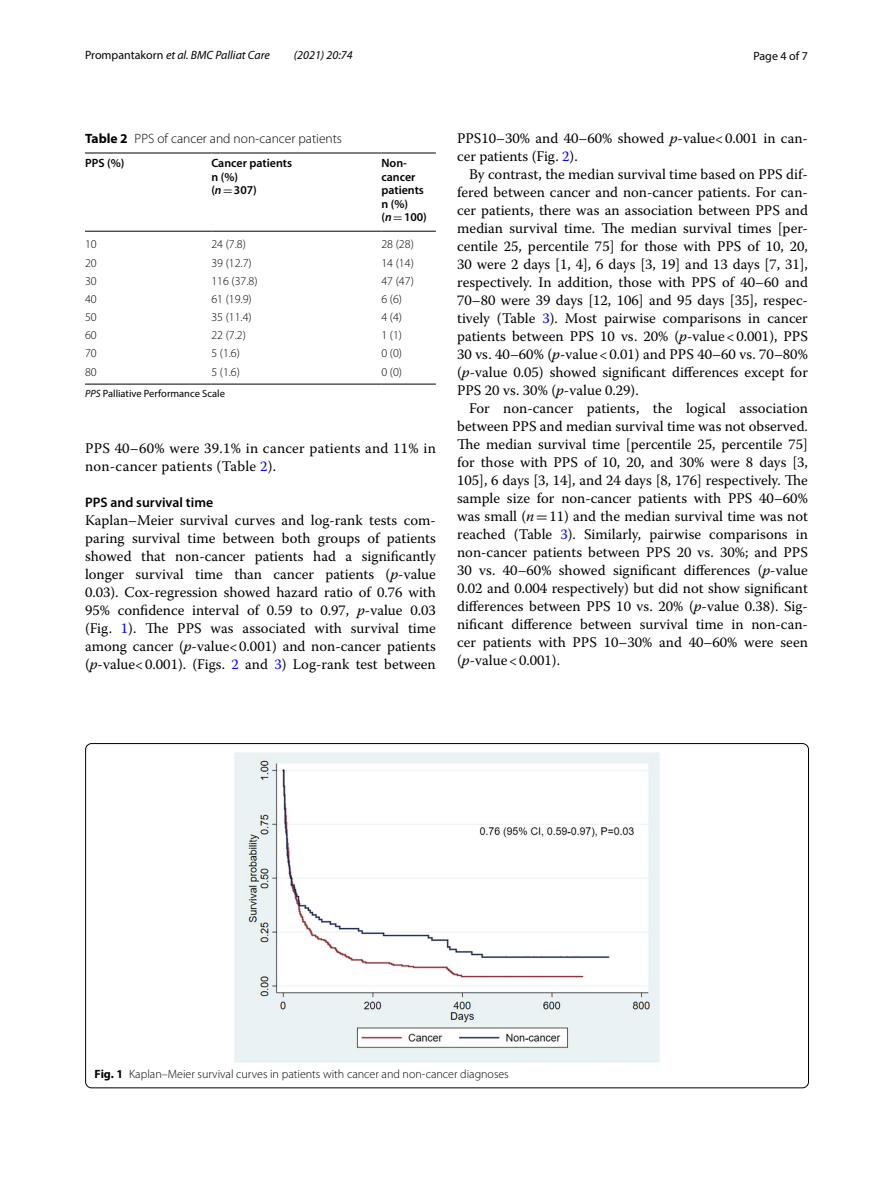
<style>
.page{position:relative;width:893px;height:1187px;background:#fff}
.page>*{position:absolute;margin:0;border:0;box-sizing:border-box;transform-origin:0 0}
.t1{font:14.7px/18px "Warnock Pro";color:#000;text-align:justify}
.t2{font:14.7px/18px "Warnock Pro";letter-spacing:.02em;color:#000}
.t3{font:600 13.8px "Myriad Pro";color:#000}
.t4{font:300 13.5px "Myriad Pro";color:#000}
.t5{font:300 12px "Myriad Pro";color:#000}
.t6{font:600 12px/13.5px "Myriad Pro";color:#000}
.t7{font:italic 12px "Myriad Pro";color:#000}
.t8{font:12px "Myriad Pro";color:#000}
.t9{font:10.5px "Myriad Pro";color:#000}
.s1{font-style:normal}
.s2{font-weight:700}
.s3{font-style:italic}
.s4{font-family:"MTSY";font-weight:400}
.s5{color:#00f}
.s6{font-family:"MTSY"}
</style>
<div class="page">
<hr style="left:85px;top:153px;width:126px;height:1px;background:#000">
<hr style="left:85px;top:231px;width:126px;height:1px;background:#000">
<hr style="left:211px;top:153px;width:170px;height:1px;background:#000">
<hr style="left:211px;top:231px;width:170px;height:1px;background:#000">
<hr style="left:381px;top:153px;width:55px;height:1px;background:#000">
<hr style="left:381px;top:231px;width:55px;height:1px;background:#000">
<hr style="left:85px;top:384px;width:126px;height:1px;background:#000">
<hr style="left:211px;top:384px;width:170px;height:1px;background:#000">
<hr style="left:381px;top:384px;width:55px;height:1px;background:#000">
<img style="left:234px;top:752px;width:426px;height:310px">
<p class="t7" style="left:85px;top:48px;width:186px"><span class="s1">Prompantakorn</span> et al. BMC Palliat Care</p>
<p class="t7" style="left:294px;top:48px;width:60px">(2021) 20:74</p>
<p class="t8" style="left:753px;top:48px;width:56px">Page 4 of 7</p>
<p class="t4" style="left:85px;top:131px;width:258px"><span class="s2">Table 2</span> PPS of cancer and non-cancer patients</p>
<p class="t6" style="left:85px;top:156px;width:41px">PPS (%)</p>
<p class="t6" style="left:211px;top:156px;width:82px">Cancer patients n (%)<br>(<span class="s3">n</span><span class="s4">=</span>307)</p>
<p class="t6" style="left:381px;top:156px;width:47px">Non&shy;cancer patients n (%) (<span class="s3">n</span><span class="s4">=</span>100)</p>
<p class="t5" style="left:85px;top:238px;width:13px">10</p>
<p class="t5" style="left:211px;top:238px;width:36px">24 (7.8)</p>
<p class="t5" style="left:381px;top:238px;width:34px">28 (28)</p>
<p class="t5" style="left:85px;top:256px;width:13px">20</p>
<p class="t5" style="left:211px;top:256px;width:42px">39 (12.7)</p>
<p class="t5" style="left:381px;top:256px;width:34px">14 (14)</p>
<p class="t5" style="left:85px;top:274px;width:13px">30</p>
<p class="t5" style="left:211px;top:274px;width:48px">116 (37.8)</p>
<p class="t5" style="left:381px;top:274px;width:34px">47 (47)</p>
<p class="t5" style="left:85px;top:292px;width:13px">40</p>
<p class="t5" style="left:211px;top:292px;width:42px">61 (19.9)</p>
<p class="t5" style="left:381px;top:292px;width:22px">6 (6)</p>
<p class="t5" style="left:85px;top:310px;width:13px">50</p>
<p class="t5" style="left:211px;top:310px;width:42px">35 (11.4)</p>
<p class="t5" style="left:381px;top:310px;width:22px">4 (4)</p>
<p class="t5" style="left:85px;top:328px;width:13px">60</p>
<p class="t5" style="left:211px;top:328px;width:36px">22 (7.2)</p>
<p class="t5" style="left:381px;top:328px;width:22px">1 (1)</p>
<p class="t5" style="left:85px;top:346px;width:13px">70</p>
<p class="t5" style="left:211px;top:346px;width:30px">5 (1.6)</p>
<p class="t5" style="left:381px;top:346px;width:22px">0 (0)</p>
<p class="t5" style="left:85px;top:365px;width:13px">80</p>
<p class="t5" style="left:211px;top:365px;width:30px">5 (1.6)</p>
<p class="t5" style="left:381px;top:365px;width:22px">0 (0)</p>
<p class="t9" style="left:85px;top:387px;width:141px"><span class="s3">PPS</span> Palliative Performance Scale</p>
<p class="t2" style="left:85px;top:439px;width:352px">PPS 40–60% were 39.1% in cancer patients and 11% in non-cancer patients (Table <span class="s5">2</span>).</p>
<p class="t3" style="left:85px;top:493px;width:130px">PPS and survival time</p>
<p class="t1" style="left:85px;top:511px;width:352px">Kaplan–Meier survival curves and log-rank tests com&shy;paring survival time between both groups of patients showed that non-cancer patients had a significantly longer survival time than cancer patients (<span class="s3">p</span>-value 0.03). Cox-regression showed hazard ratio of 0.76 with 95% confidence interval of 0.59 to 0.97, <span class="s3">p</span>-value 0.03 (Fig. <span class="s5">1</span>). The PPS was associated with survival time among cancer (<span class="s3">p</span>-value&lt;0.001) and non-cancer patients (<span class="s3">p</span>-value&lt;0.001). (Figs. <span class="s5">2</span> and <span class="s5">3</span>) Log-rank test between</p>
<p class="t1" style="left:457px;top:128px;width:352px">PPS10–30% and 40–60% showed <span class="s3">p</span>-value&lt;0.001 in can&shy;cer patients (Fig. <span class="s5">2</span>).</p>
<p class="t1" style="left:457px;top:164px;width:352px;text-indent:12px">By contrast, the median survival time based on PPS dif&shy;fered between cancer and non-cancer patients. For can&shy;cer patients, there was an association between PPS and median survival time. The median survival times [per&shy;centile 25, percentile 75] for those with PPS of 10, 20, 30 were 2 days [1, 4], 6 days [3, 19] and 13 days [7, 31], respectively. In addition, those with PPS of 40–60 and 70–80 were 39 days [12, 106] and 95 days [35], respec&shy;tively (Table <span class="s5">3</span>). Most pairwise comparisons in cancer patients between PPS 10 vs. 20% (<span class="s3">p</span>-value&lt;0.001), PPS 30 vs. 40–60% (<span class="s3">p</span>-value&lt;0.01) and PPS 40–60 vs. 70–80% (<span class="s3">p</span>-value 0.05) showed significant differences except for PPS 20 vs. 30% (<span class="s3">p</span>-value 0.29).</p>
<p class="t1" style="left:457px;top:398px;width:352px;text-indent:12px">For non-cancer patients, the logical association between PPS and median survival time was not observed.<br>The median survival time [percentile 25, percentile 75] for those with PPS of 10, 20, and 30% were 8 days [3, 105], 6 days [3, 14], and 24 days [8, 176] respectively. The sample size for non-cancer patients with PPS 40–60% was small (<span class="s3">n</span><span class="s6">=</span>11) and the median survival time was not reached (Table <span class="s5">3</span>). Similarly, pairwise comparisons in non-cancer patients between PPS 20 vs. 30%; and PPS 30 vs. 40–60% showed significant differences (<span class="s3">p</span>-value 0.02 and 0.004 respectively) but did not show significant differences between PPS 10 vs. 20% (<span class="s3">p</span>-value 0.38). Sig&shy;nificant difference between survival time in non-can&shy;cer patients with PPS 10–30% and 40–60% were seen (<span class="s3">p</span>-value&lt;0.001).</p>
<p class="t5" style="left:95px;top:1067px;width:416px"><span class="s2">Fig. 1</span> Kaplan–Meier survival curves in patients with cancer and non-cancer diagnoses</p>
</div>
